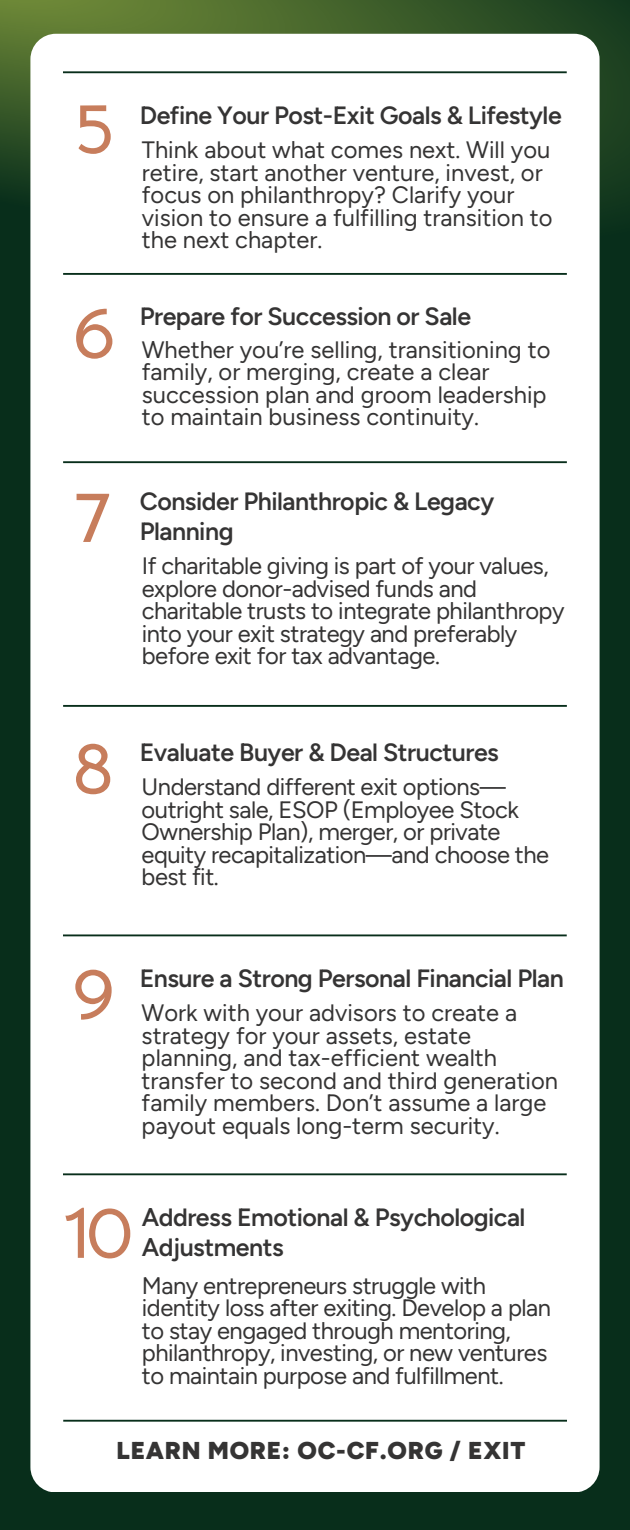
<style>
.page{position:relative;width:630px;height:1530px;background:#082e1b}
.page>*{position:absolute;margin:0;border:0;box-sizing:border-box;transform-origin:0 0}
.t1{font:700 75px "Bellota";color:#c77d5c}
.t2{font:600 25px/30px "Figtree";letter-spacing:-.02em;color:#353434}
.t3{font:900 24.5px "Figtree";letter-spacing:.03em;color:#353434}
.t4{font:23.75px/22.5px "Figtree";letter-spacing:-.02em;color:#353434}
.t5{font:23.75px/22.5px "Figtree";color:#353434}
</style>
<div class="page">
<img style="left:0;top:0;width:630px;height:202px">
<div style="left:30px;top:34px;width:570px;height:1458px;background:#fff;border-radius:25px"></div>
<hr style="left:63px;top:71px;width:504px;height:2px;background:#082e1b">
<hr style="left:63px;top:273px;width:504px;height:2px;background:#082e1b">
<hr style="left:63px;top:461px;width:504px;height:2px;background:#082e1b">
<hr style="left:63px;top:705px;width:504px;height:2px;background:#082e1b">
<hr style="left:63px;top:934px;width:504px;height:2px;background:#082e1b">
<hr style="left:63px;top:1173px;width:504px;height:2px;background:#082e1b">
<hr style="left:63px;top:1420px;width:504px;height:2px;background:#082e1b">
<p class="t1" style="left:74px;top:81px;width:41px">5</p>
<p class="t1" style="left:72px;top:285px;width:45px">6</p>
<h2 class="t1" style="left:74px;top:469px;width:39px">7</h2>
<p class="t2" style="left:140px;top:100px;width:424px">Define Your Post-Exit Goals &amp; Lifestyle</p>
<p class="t5" style="left:142px;top:139px;width:412px">Think about what comes next. Will you retire, start another venture, invest, or focus on philanthropy? Clarify your vision to ensure a fulfilling transition to the next chapter.</p>
<h2 class="t2" style="left:140px;top:302px;width:333px">Prepare for Succession or Sale</h2>
<p class="t5" style="left:142px;top:338px;width:410px">Whether you’re selling, transitioning to family, or merging, create a clear succession plan and groom leadership to maintain business continuity.</p>
<p class="t2" style="left:140px;top:486px;width:356px">Consider Philanthropic &amp; Legacy<br>Planning</p>
<p class="t4" style="left:142px;top:555px;width:424px">If charitable giving is part of your values, explore donor-advised funds and charitable trusts to integrate philanthropy into your exit strategy and preferably before exit for tax advantage.</p>
<p class="t1" style="left:72px;top:720px;width:43px">8</p>
<h2 class="t2" style="left:140px;top:737px;width:361px">Evaluate Buyer &amp; Deal Structures</h2>
<p class="t4" style="left:142px;top:776px;width:409px">Understand different exit options— outright sale, ESOP (Employee Stock<br>Ownership Plan), merger, or private equity recapitalization—and choose the best fit.</p>
<p class="t1" style="left:72px;top:946px;width:45px">9</p>
<p class="t2" style="left:140px;top:963px;width:426px">Ensure a Strong Personal Financial Plan</p>
<p class="t5" style="left:142px;top:1002px;width:418px">Work with your advisors to create a strategy for your assets, estate planning, and tax-efficient wealth transfer to second and third generation family members. Don’t assume a large payout equals long-term security.</p>
<p class="t1" style="left:63px;top:1185px;width:72px">10</p>
<h2 class="t2" style="left:142px;top:1202px;width:385px">Address Emotional &amp; Psychological<br>Adjustments</h2>
<p class="t4" style="left:142px;top:1274px;width:411px">Many entrepreneurs struggle with identity loss after exiting. Develop a plan to stay engaged through mentoring, philanthropy, investing, or new ventures to maintain purpose and fulfillment.</p>
<p class="t3" style="left:116px;top:1435px;width:410px">LEARN MORE: OC-CF.ORG / EXIT</p>
</div>
